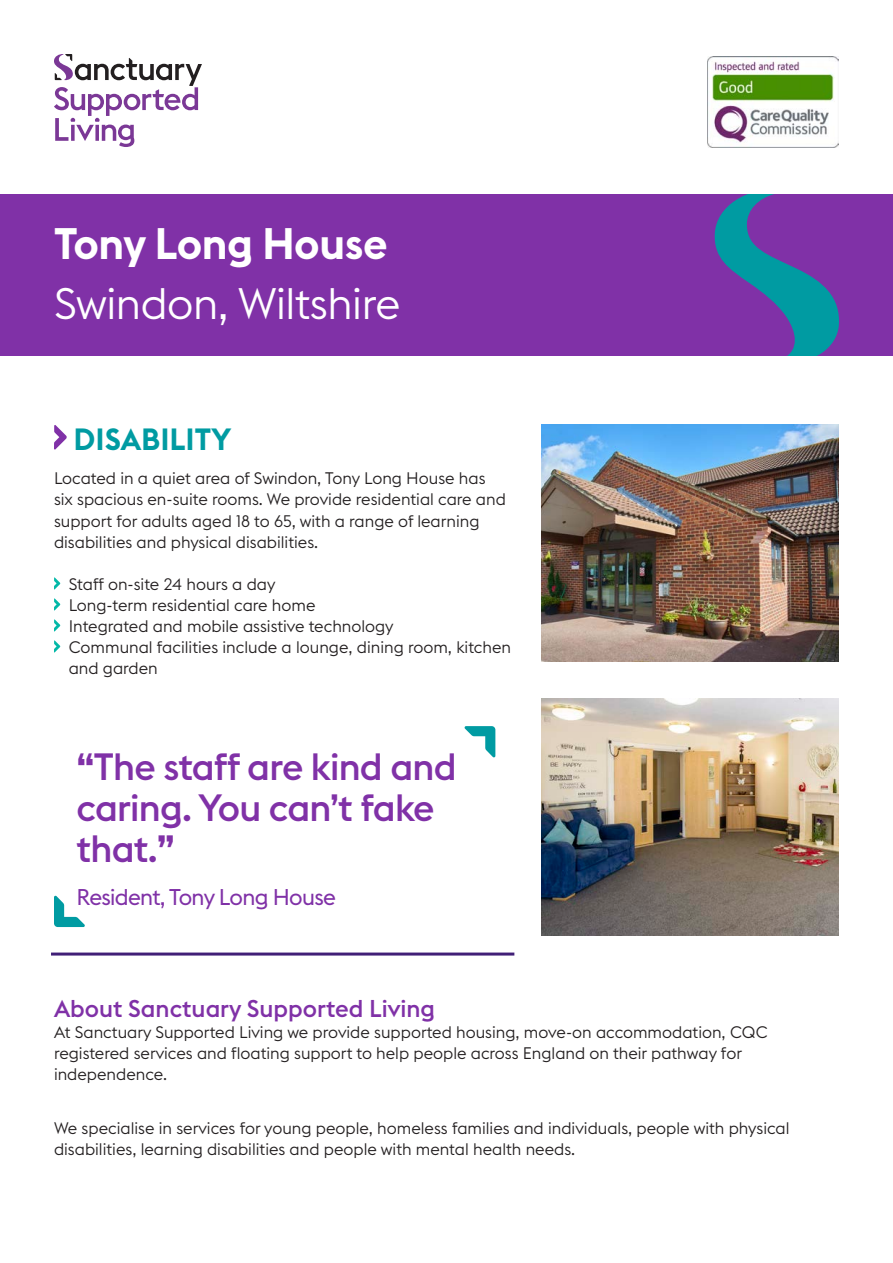
<style>
.page{position:relative;width:893px;height:1263px;background:#fff}
.page>*{position:absolute;margin:0;border:0;box-sizing:border-box;transform-origin:0 0}
.t1{font:300 43.5px "Euclid Flex B";letter-spacing:-.01em;color:#fff}
.t2{font:600 43.5px "Euclid Flex B";letter-spacing:-.01em;color:#fff}
.t3{font:500 37.5px/40.7px "Euclid Flex B";letter-spacing:-.02em;color:#8031a7}
.t4{font:600 30.3px "Euclid Flex B";color:#009ba2}
.t5{font:500 24px "Euclid Flex B";color:#8031a7}
.t6{font:22.5px "Euclid Flex B";letter-spacing:-.03em;color:#8031a7}
.t7{font:300 16.5px/21px "Euclid Flex B";color:#231f20}
.s1{font-weight:600}
</style>
<div class="page">
<svg style="left:54px;top:425px;width:13px;height:25px"></svg>
<svg style="left:54px;top:577px;width:6px;height:13px"></svg>
<svg style="left:54px;top:598px;width:6px;height:13px"></svg>
<svg style="left:54px;top:619px;width:6px;height:13px"></svg>
<svg style="left:54px;top:640px;width:6px;height:13px"></svg>
<img style="left:541px;top:425px;width:298px;height:236px">
<img style="left:707px;top:56px;width:132px;height:91px">
<img style="left:541px;top:699px;width:298px;height:236px">
<hr style="left:51px;top:952px;width:463px;height:3px;background:#411f77">
<svg style="left:54px;top:54px;width:148px;height:93px"></svg>
<div style="left:0;top:194px;width:893px;height:161px;background:#8031a7"></div>
<svg style="left:714px;top:194px;width:125px;height:161px"></svg>
<svg style="left:464px;top:726px;width:31px;height:32px"></svg>
<svg style="left:54px;top:895px;width:31px;height:32px"></svg>
<p class="t2" style="left:54px;top:218px;width:335px">Tony Long House</p>
<p class="t1" style="left:54px;top:278px;width:348px">Swindon, Wiltshire</p>
<p class="t4" style="left:74px;top:421px;width:160px">DISABILITY</p>
<p class="t7" style="left:54px;top:468px;width:453px">Located in a quiet area of Swindon, Tony Long House has six spacious en-suite rooms. We provide residential care and support for adults aged 18 to 65, with a range of learning disabilities and physical disabilities.</p>
<p class="t7" style="left:69px;top:573px;width:208px">Staff on-site 24 hours a day</p>
<p class="t7" style="left:69px;top:594px;width:248px">Long-term residential care home</p>
<p class="t7" style="left:69px;top:615px;width:326px">Integrated and mobile assistive technology</p>
<p class="t7" style="left:69px;top:636px;width:444px">Communal facilities include a lounge, dining room, kitchen and garden</p>
<p class="t3" style="left:77px;top:747px;width:382px"><span class="s1">“</span>The staff are kind and caring. You can’t fake that.<span class="s1">”</span></p>
<p class="t6" style="left:77px;top:884px;width:261px">Resident, Tony Long House</p>
<p class="t5" style="left:54px;top:994px;width:383px">About Sanctuary Supported Living</p>
<p class="t7" style="left:54px;top:1021px;width:715px">At Sanctuary Supported Living we provide supported housing, move-on accommodation, CQC registered services and floating support to help people across England on their pathway for independence.</p>
<p class="t7" style="left:54px;top:1118px;width:737px">We specialise in services for young people, homeless families and individuals, people with physical disabilities, learning disabilities and people with mental health needs.</p>
</div>
